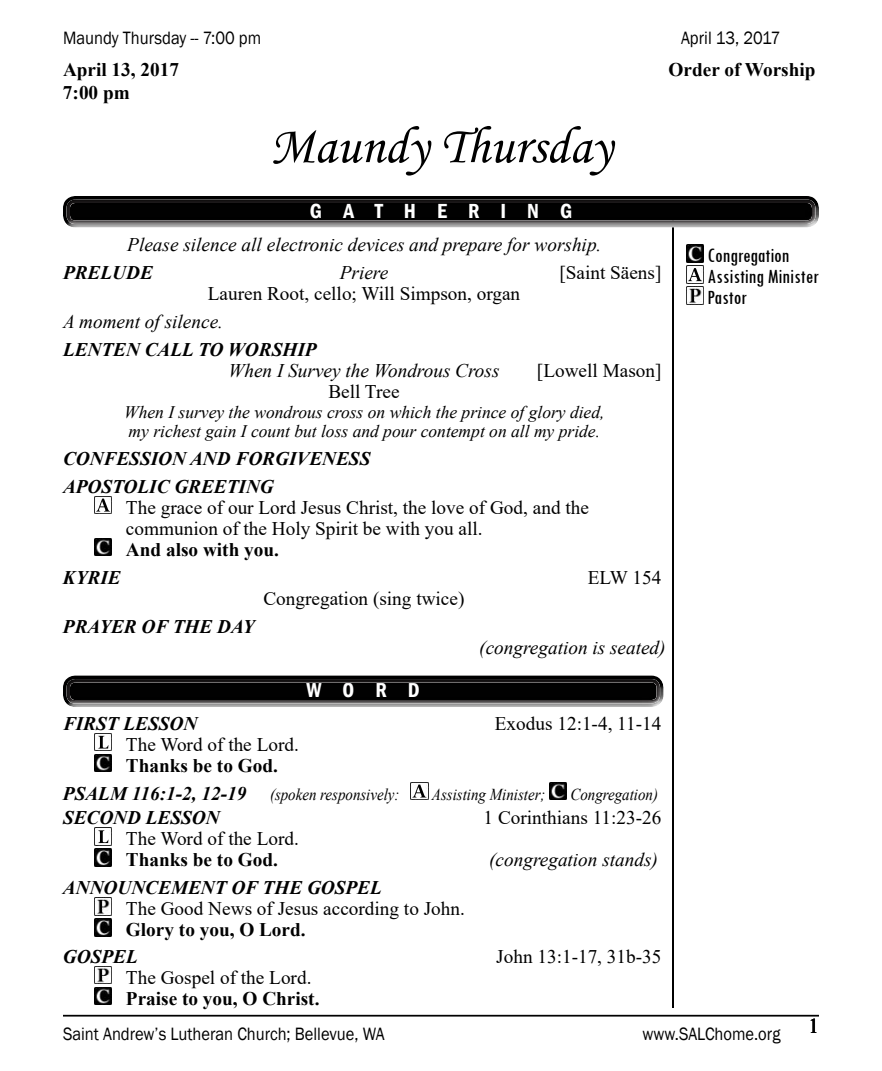
<style>
.page{position:relative;width:882px;height:1071px;background:#fff}
.page>*{position:absolute;margin:0;border:0;box-sizing:border-box;transform-origin:0 0}
.t1{font:52.5px "Monotype Corsiva";color:#000}
.t2{font:condensed 21px/21px "Tw Cen";color:#000}
.t3{font:600 condensed 21px "Franklin Gothic";letter-spacing:1em;color:#fff}
.t4{font:21px "Times New Roman";color:#000}
.t5{font:19.25px/21px "Times New Roman";color:#000}
.t6{font:italic 19.25px "Times New Roman";color:#000}
.t7{font:italic 700 19.25px/28px "Times New Roman";color:#000}
.t8{font:700 19.25px "Times New Roman";color:#000}
.t9{font:18.38px "Franklin Gothic";color:#000;scale:.9 1}
.t10{font:italic 17.5px/19.2px "Times New Roman";color:#000}
.t11{font:italic 16.62px "Times New Roman";color:#000;scale:.9 1}
.s1{font-weight:700;font-size:19.25px}
</style>
<div class="page">
<hr style="left:672px;top:63px;width:2px;height:945px;background:#000">
<div style="left:669px;top:0;width:6px;height:221px;background:#fff"></div>
<svg style="left:69px;top:226px;width:742px;height:2px"></svg>
<div style="left:55px;top:188px;width:768px;height:38px;background:#000;opacity:.75"></div>
<hr style="left:63px;top:1015px;width:756px;height:2px;background:#000">
<img style="left:94px;top:496px;width:18px;height:18px">
<img style="left:94px;top:538px;width:18px;height:18px">
<svg style="left:68px;top:705px;width:589px;height:2px"></svg>
<div style="left:62px;top:668px;width:603px;height:37px;background:#000;opacity:.75"></div>
<img style="left:94px;top:733px;width:18px;height:18px">
<img style="left:94px;top:754px;width:18px;height:18px">
<img style="left:411px;top:782px;width:17px;height:18px">
<img style="left:549px;top:782px;width:18px;height:18px">
<img style="left:94px;top:828px;width:18px;height:17px">
<img style="left:94px;top:849px;width:18px;height:17px">
<img style="left:94px;top:898px;width:18px;height:17px">
<img style="left:94px;top:919px;width:18px;height:17px">
<img style="left:94px;top:966px;width:18px;height:18px">
<img style="left:94px;top:987px;width:18px;height:18px">
<img style="left:686px;top:245px;width:18px;height:17px">
<img style="left:686px;top:266px;width:18px;height:17px">
<img style="left:686px;top:287px;width:18px;height:17px">
<p class="t9" style="left:63px;top:27px;width:222px">Maundy Thursday -- 7:00 pm</p>
<p class="t9" style="left:681px;top:27px;width:112px">April 13, 2017</p>
<p class="t8" style="left:63px;top:56px;width:118px">April 13, 2017</p>
<p class="t8" style="left:669px;top:56px;width:148px">Order of Worship</p>
<p class="t8" style="left:63px;top:79px;width:68px">7:00 pm</p>
<h1 class="t1" style="left:270px;top:114px;width:344px">Maundy Thursday</h1>
<p class="t3" style="left:310px;top:197px;width:264px">GATHERING</p>
<p class="t6" style="left:127px;top:232px;width:476px">Please silence all electronic devices and prepare for worship.</p>
<p class="t7" style="left:63px;top:258px;width:91px">PRELUDE</p>
<p class="t6" style="left:340px;top:260px;width:50px">Priere</p>
<p class="t5" style="left:559px;top:262px;width:104px">[Saint Säens]</p>
<p class="t5" style="left:208px;top:283px;width:314px">Lauren Root, cello; Will Simpson, organ</p>
<p class="t6" style="left:63px;top:309px;width:162px">A moment of silence.</p>
<p class="t7" style="left:63px;top:335px;width:255px">LENTEN CALL TO WORSHIP</p>
<p class="t6" style="left:228px;top:358px;width:273px">When I Survey the Wondrous Cross</p>
<p class="t5" style="left:537px;top:360px;width:126px">[Lowell Mason]</p>
<p class="t5" style="left:328px;top:381px;width:73px">Bell Tree</p>
<p class="t10" style="left:124px;top:402px;width:482px">When I survey the wondrous cross on which the prince of glory died, my richest gain I count but loss and pour contempt on all my pride.</p>
<p class="t7" style="left:63px;top:444px;width:309px">CONFESSION AND FORGIVENESS<br>APOSTOLIC GREETING</p>
<p class="t5" style="left:126px;top:496px;width:464px">The grace of our Lord Jesus Christ, the love of God, and the communion of the Holy Spirit be with you all.</p>
<p class="t8" style="left:126px;top:536px;width:154px">And also with you.</p>
<p class="t7" style="left:63px;top:563px;width:59px">KYRIE</p>
<p class="t5" style="left:588px;top:566px;width:75px">ELW 154</p>
<p class="t5" style="left:263px;top:587px;width:203px">Congregation (sing twice)</p>
<p class="t7" style="left:63px;top:612px;width:193px">PRAYER OF THE DAY</p>
<p class="t6" style="left:479px;top:634px;width:188px">(congregation is seated)</p>
<p class="t3" style="left:307px;top:676px;width:115px">WORD</p>
<p class="t7" style="left:63px;top:709px;width:136px">FIRST LESSON</p>
<p class="t5" style="left:495px;top:712px;width:168px">Exodus 12:1-4, 11-14</p>
<p class="t5" style="left:126px;top:733px;width:174px">The Word of the Lord.</p>
<p class="t8" style="left:126px;top:751px;width:153px">Thanks be to God.</p>
<p class="t11" style="left:63px;top:783px;width:375px"><span class="s1">PSALM 116:1-2, 12-19</span> (spoken responsively:</p>
<p class="t11" style="left:432px;top:783px;width:128px">Assisting Minister;</p>
<p class="t11" style="left:570px;top:783px;width:99px">Congregation)</p>
<p class="t7" style="left:63px;top:803px;width:158px">SECOND LESSON</p>
<p class="t5" style="left:484px;top:807px;width:179px">1 Corinthians 11:23-26</p>
<p class="t5" style="left:126px;top:828px;width:174px">The Word of the Lord.</p>
<p class="t8" style="left:126px;top:846px;width:153px">Thanks be to God.</p>
<p class="t6" style="left:489px;top:847px;width:170px">(congregation stands)</p>
<p class="t7" style="left:63px;top:873px;width:320px">ANNOUNCEMENT OF THE GOSPEL</p>
<p class="t5" style="left:126px;top:898px;width:340px">The Good News of Jesus according to John.</p>
<p class="t8" style="left:126px;top:916px;width:181px">Glory to you, O Lord.</p>
<p class="t7" style="left:63px;top:942px;width:76px">GOSPEL</p>
<p class="t5" style="left:496px;top:945px;width:167px">John 13:1-17, 31b-35</p>
<p class="t5" style="left:126px;top:966px;width:187px">The Gospel of the Lord.</p>
<p class="t8" style="left:126px;top:984px;width:195px">Praise to you, O Christ.</p>
<p class="t2" style="left:707px;top:245px;width:113px">Congregation<br>Assisting Minister<br>Pastor</p>
<p class="t9" style="left:63px;top:1022px;width:359px">Saint Andrew’s Lutheran Church; Bellevue, WA</p>
<p class="t9" style="left:643px;top:1022px;width:155px">www.SALChome.org</p>
<p class="t4" style="left:808px;top:1011px;width:12px">1</p>
</div>
